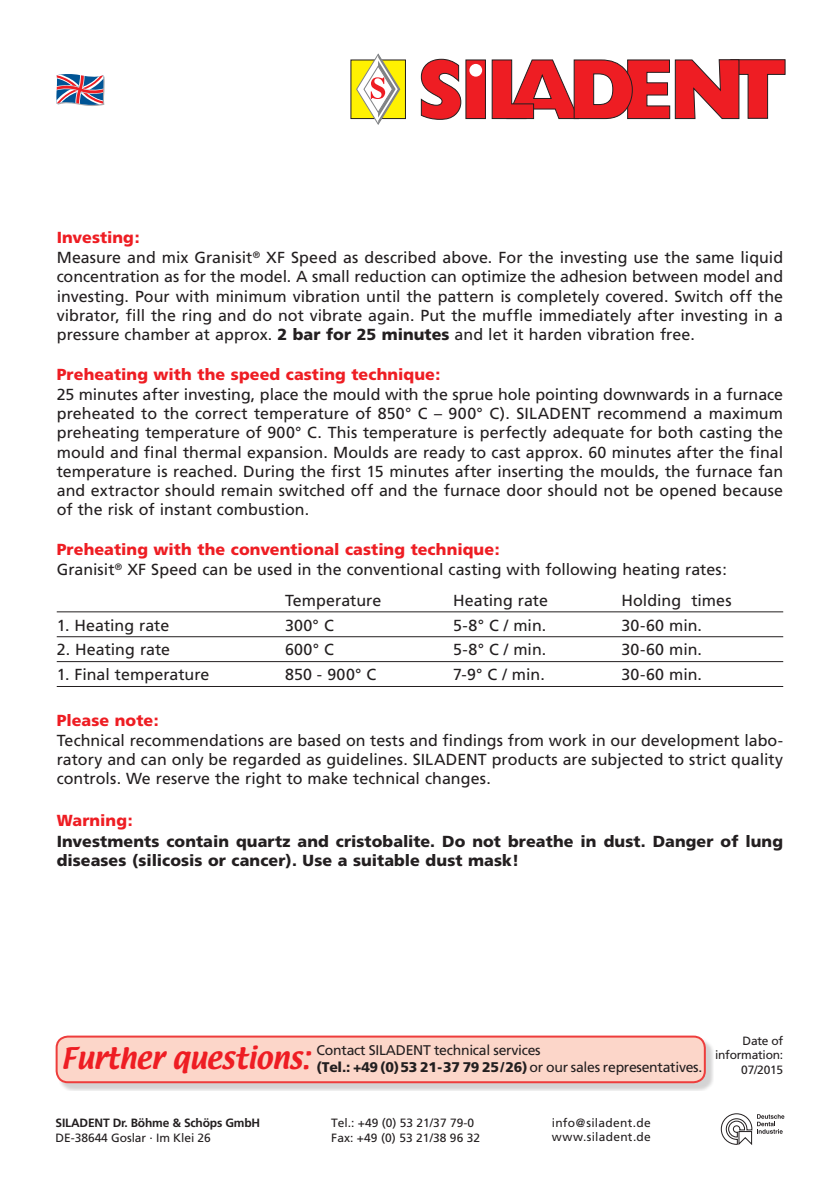
<style>
.page{position:relative;width:840px;height:1191px;background:#fff}
.page>*{position:absolute;margin:0;border:0;box-sizing:border-box;transform-origin:0 0}
.t1{font:26px "Textile";letter-spacing:-.01em;color:#ee1d23}
.t2{font:16px/19.2px "Frutiger";color:#231f20}
.t3{font:900 16px/19.2px "Frutiger";letter-spacing:.005em;color:#231f20}
.t4{font:900 16px "Frutiger";letter-spacing:.005em;color:#ee1d23}
.t5{font:14px/16.8px "Frutiger";letter-spacing:-.02em;color:#231f20}
.t6{font:12px/14.4px "Frutiger";color:#231f20}
.t7{font:12px/14.4px "Frutiger";letter-spacing:.02em;color:#231f20}
.t8{font:700 12px "Frutiger";letter-spacing:-.015em;color:#231f20}
.t9{font:12px/14.4px "Frutiger";letter-spacing:-.02em;color:#231f20;text-align:right}
.s1{font-weight:900;color:#ee1d23}
.s2{font-weight:900}
</style>
<div class="page">
<svg style="left:720px;top:1113px;width:64px;height:32px"></svg>
<svg style="left:420px;top:59px;width:41px;height:61px"></svg>
<div style="left:465px;top:60px;width:20px;height:59px;background:#ee1d23"></div>
<svg style="left:491px;top:59px;width:294px;height:60px"></svg>
<div style="left:469px;top:64px;width:13px;height:13px;background:#fff;border-radius:50%"></div>
<div style="left:351px;top:60px;width:54px;height:59px;background:#fff101"></div>
<svg style="left:355px;top:53px;width:45px;height:72px"></svg>
<svg style="left:56px;top:74px;width:49px;height:32px;background:#93829c"></svg>
<div style="left:59px;top:1038px;width:654px;height:53px;background:#231f20;opacity:.2"></div>
<div style="left:57px;top:1036px;width:647px;height:46px;background:#fcd6c9;border-radius:11px"></div>
<div style="left:56px;top:1035px;width:649px;height:48px;border:2px solid #ee3d3c;border-radius:11px"></div>
<hr style="left:57px;top:611px;width:725px;height:1px;background:#231f20">
<hr style="left:57px;top:636px;width:725px;height:1px;background:#231f20">
<hr style="left:57px;top:661px;width:725px;height:1px;background:#231f20">
<hr style="left:57px;top:686px;width:725px;height:1px;background:#231f20">
<p class="t2" style="left:57px;top:228px;width:727px"><span class="s1">Investing:<br></span>Measure and mix Granisit<sup>®</sup> XF Speed as described above. For the investing use the same liquid concentration as for the model. A small reduction can optimize the adhesion between model and investing. Pour with minimum vibration until the pattern is completely covered. Switch off the vibrator, fill the ring and do not vibrate again. Put the muffle immediately after investing in a pressure chamber at approx. <span class="s2">2 bar for 25 minutes</span> and let it harden vibration free.</p>
<p class="t4" style="left:57px;top:364px;width:385px">Preheating with the speed casting technique:</p>
<p class="t2" style="left:57px;top:385px;width:727px;text-align:justify">25 minutes after investing, place the mould with the sprue hole pointing downwards in a furnace preheated to the correct temperature of 850° C – 900° C). SILADENT recommend a maximum preheating temperature of 900° C. This temperature is perfectly adequate for both casting the mould and final thermal expansion. Moulds are ready to cast approx. 60 minutes after the final temperature is reached. During the first 15 minutes after inserting the moulds, the furnace fan and extractor should remain switched off and the furnace door should not be opened because of the risk of instant combustion.</p>
<p class="t2" style="left:57px;top:539px;width:671px;line-height:20.4px"><span class="s1">Preheating with the conventional casting technique:<br></span>Granisit<sup>®</sup> XF Speed can be used in the conventional casting with following heating rates:</p>
<p class="t2" style="left:285px;top:590px;width:98px">Temperature</p>
<p class="t2" style="left:453px;top:590px;width:96px">Heating rate</p>
<p class="t2" style="left:621px;top:590px;width:112px">Holding times</p>
<p class="t2" style="left:57px;top:615px;width:114px">1. Heating rate</p>
<p class="t2" style="left:285px;top:615px;width:50px">300° C</p>
<p class="t2" style="left:453px;top:615px;width:95px">5-8° C / min.</p>
<p class="t2" style="left:621px;top:615px;width:82px">30-60 min.</p>
<p class="t2" style="left:57px;top:640px;width:115px">2. Heating rate</p>
<p class="t2" style="left:285px;top:640px;width:50px">600° C</p>
<p class="t2" style="left:453px;top:640px;width:95px">5-8° C / min.</p>
<p class="t2" style="left:621px;top:640px;width:82px">30-60 min.</p>
<p class="t2" style="left:57px;top:665px;width:154px">1. Final temperature</p>
<p class="t2" style="left:285px;top:665px;width:93px">850 - 900° C</p>
<p class="t2" style="left:453px;top:665px;width:93px">7-9° C / min.</p>
<p class="t2" style="left:621px;top:665px;width:82px">30-60 min.</p>
<p class="t4" style="left:57px;top:710px;width:103px">Please note:</p>
<p class="t2" style="left:57px;top:731px;width:727px;text-align:justify">Technical recommendations are based on tests and findings from work in our development labo&shy;ratory and can only be regarded as guidelines. SILADENT products are subjected to strict quality controls. We reserve the right to make technical changes.</p>
<p class="t4" style="left:57px;top:811px;width:77px">Warning:</p>
<p class="t3" style="left:57px;top:831px;width:727px">Investments contain quartz and cristobalite. Do not breathe in dust. Danger of lung diseases (silicosis or cancer). Use a suitable dust mask!</p>
<h1 class="t1" style="left:61px;top:1040px;width:250px">Further questions:</h1>
<p class="t5" style="left:316px;top:1042px;width:387px">Contact SILADENT technical services<br><span class="s2">(Tel.: +49 (0)53 21-37 79 25/26)</span> or our sales representatives.</p>
<p class="t9" style="left:714px;top:1033px;width:70px">Date of information:<br>07/2015</p>
<p class="t8" style="left:56px;top:1116px;width:206px">SILADENT Dr. Böhme &amp; Schöps GmbH</p>
<p class="t6" style="left:56px;top:1130px;width:157px">DE-38644 Goslar . Im Klei 26</p>
<p class="t6" style="left:331px;top:1115px;width:150px">Tel.: +49 (0) 53 21/37 79-0<br>Fax: +49 (0) 53 21/38 96 32</p>
<p class="t7" style="left:551px;top:1115px;width:101px">info@siladent.de www.siladent.de</p>
</div>
